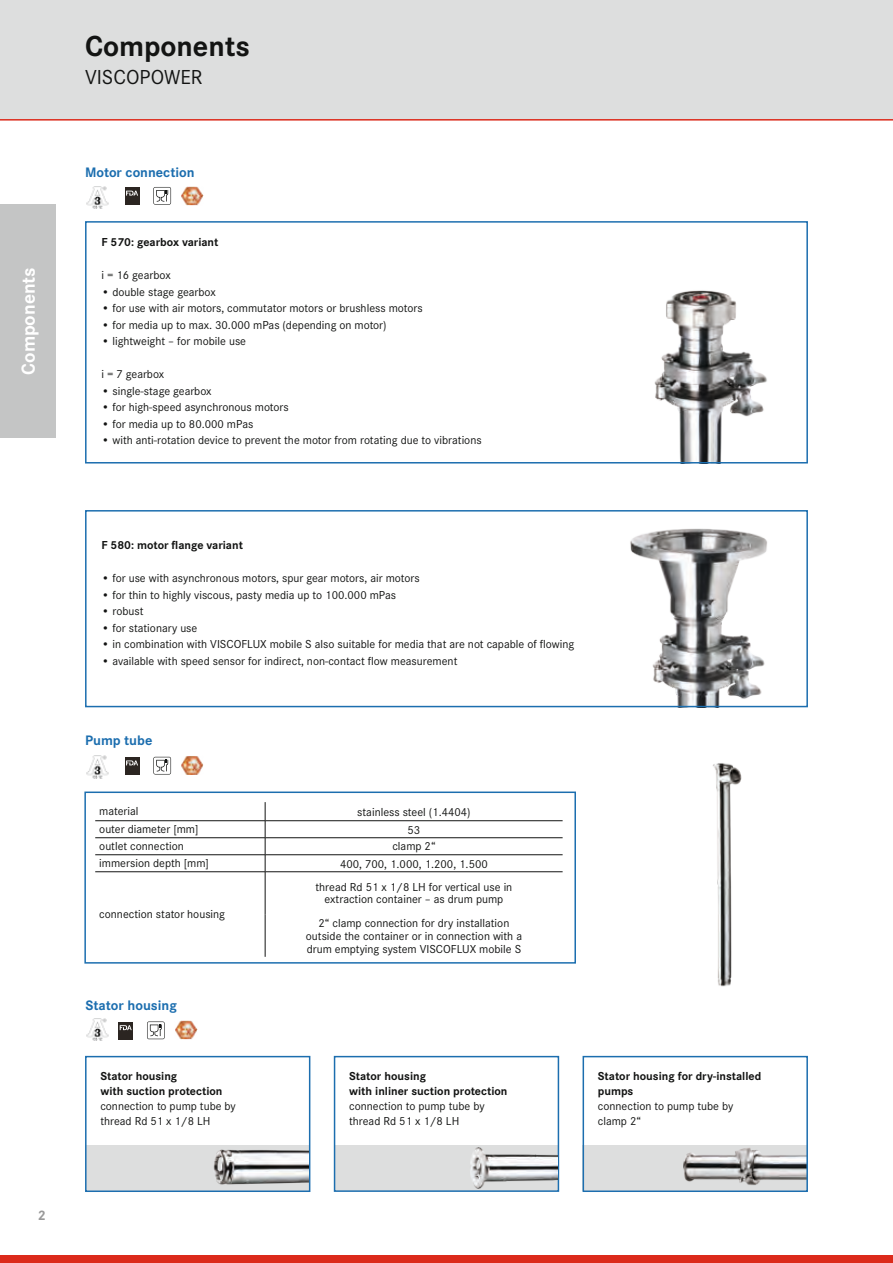
<style>
.page{position:relative;width:893px;height:1263px;background:#fff}
.page>*{position:absolute;margin:0;border:0;box-sizing:border-box;transform-origin:0 0}
.t1{font:700 30px "Corporate S";color:#131413}
.t2{font:21px "Corporate S";color:#131413}
.t3{font:700 19.5px "Corporate S";color:#fff}
.t4{font:700 14.25px "Corporate S";color:#1c6eaf}
.t5{font:700 14.25px "Corporate S";color:#999}
.t6{font:12px/15px "Corporate S";color:#131413}
.t7{font:700 12px/15px "Corporate S";color:#131413}
</style>
<div class="page">
<div style="left:0;top:0;width:893px;height:120px;background:#dddede"></div>
<img style="left:654px;top:290px;width:113px;height:170px">
<img style="left:630px;top:528px;width:137px;height:176px">
<div style="left:583px;top:1145px;width:225px;height:45px;background:#dddede"></div>
<img style="left:683px;top:1148px;width:122px;height:38px">
<div style="left:335px;top:1145px;width:222px;height:45px;background:#dddede"></div>
<div style="left:87px;top:1145px;width:222px;height:45px;background:#dddede"></div>
<div style="left:85px;top:221px;width:723px;height:242px;border:2px solid #1c6eaf"></div>
<div style="left:85px;top:1056px;width:225px;height:136px;border:2px solid #1c6eaf"></div>
<div style="left:334px;top:1056px;width:225px;height:136px;border:2px solid #1c6eaf"></div>
<div style="left:583px;top:1056px;width:225px;height:136px;border:2px solid #1c6eaf"></div>
<div style="left:85px;top:510px;width:723px;height:197px;border:2px solid #1c6eaf"></div>
<div style="left:84px;top:791px;width:492px;height:172px;border:2px solid #1c6eaf"></div>
<hr style="left:95px;top:854px;width:170px;height:1px;background:#131413">
<hr style="left:265px;top:854px;width:298px;height:1px;background:#131413">
<hr style="left:95px;top:871px;width:170px;height:1px;background:#131413">
<hr style="left:265px;top:871px;width:298px;height:1px;background:#131413">
<hr style="left:265px;top:872px;width:1px;height:42px;background:#131413">
<hr style="left:265px;top:914px;width:1px;height:43px;background:#131413">
<hr style="left:95px;top:820px;width:170px;height:1px;background:#131413">
<hr style="left:265px;top:820px;width:298px;height:1px;background:#131413">
<hr style="left:95px;top:837px;width:170px;height:1px;background:#131413">
<hr style="left:265px;top:837px;width:298px;height:1px;background:#131413">
<svg style="left:265px;top:802px;width:1px;height:69px"></svg>
<img style="left:206px;top:1138px;width:103px;height:54px">
<img style="left:468px;top:1143px;width:90px;height:49px">
<div style="left:0;top:204px;width:55px;height:234px;background:#c4c5c5"></div>
<hr style="left:0;top:119px;width:893px;height:2px;background:#dc2a1b">
<div style="left:0;top:1255px;width:893px;height:8px;background:#dc2a1b"></div>
<img style="left:713px;top:763px;width:29px;height:224px">
<img style="left:181px;top:186px;width:23px;height:19px">
<svg style="left:153px;top:187px;width:18px;height:18px"></svg>
<div style="left:125px;top:187px;width:14px;height:18px;background:#2b2521"></div>
<svg style="left:126px;top:191px;width:12px;height:5px"></svg>
<img style="left:86px;top:186px;width:23px;height:22px">
<img style="left:181px;top:756px;width:22px;height:19px">
<svg style="left:153px;top:757px;width:18px;height:17px"></svg>
<div style="left:125px;top:757px;width:14px;height:18px;background:#2b2521"></div>
<svg style="left:126px;top:760px;width:12px;height:5px"></svg>
<img style="left:86px;top:756px;width:23px;height:22px">
<img style="left:86px;top:1018px;width:23px;height:23px">
<img style="left:175px;top:1020px;width:22px;height:20px">
<svg style="left:147px;top:1021px;width:18px;height:18px"></svg>
<div style="left:118px;top:1022px;width:15px;height:17px;background:#2b2521"></div>
<svg style="left:120px;top:1025px;width:12px;height:5px"></svg>
<h3 class="t3" style="left:15px;top:374px;width:109px;rotate:-90deg">Components</h3>
<p class="t5" style="left:38px;top:1206px;width:10px">2</p>
<h1 class="t1" style="left:85px;top:25px;width:167px">Components</h1>
<h2 class="t2" style="left:85px;top:63px;width:119px">VISCOPOWER</h2>
<p class="t4" style="left:85px;top:162px;width:111px">Motor connection</p>
<p class="t7" style="left:101px;top:234px;width:119px">F 570: gearbox variant</p>
<p class="t6" style="left:101px;top:267px;width:71px">i = 16 gearbox</p>
<p class="t6" style="left:101px;top:284px;width:116px">• double stage gearbox</p>
<p class="t6" style="left:101px;top:300px;width:323px">• for use with air motors, commutator motors or brushless motors</p>
<p class="t6" style="left:101px;top:317px;width:287px">• for media up to max. 30.000 mPas (depending on motor)</p>
<p class="t6" style="left:101px;top:333px;width:146px">• lightweight – for mobile use</p>
<p class="t6" style="left:101px;top:366px;width:64px">i = 7 gearbox</p>
<p class="t6" style="left:101px;top:383px;width:112px">• single-stage gearbox</p>
<p class="t6" style="left:101px;top:399px;width:189px">• for high-speed asynchronous motors</p>
<p class="t6" style="left:101px;top:416px;width:153px">• for media up to 80.000 mPas</p>
<p class="t6" style="left:101px;top:432px;width:382px">• with anti-rotation device to prevent the motor from rotating due to vibrations</p>
<p class="t7" style="left:101px;top:537px;width:143px">F 580: motor flange variant</p>
<p class="t6" style="left:101px;top:570px;width:320px">• for use with asynchronous motors, spur gear motors, air motors</p>
<p class="t6" style="left:101px;top:587px;width:296px">• for thin to highly viscous, pasty media up to 100.000 mPas</p>
<p class="t6" style="left:101px;top:603px;width:44px">• robust</p>
<p class="t6" style="left:101px;top:620px;width:97px">• for stationary use</p>
<p class="t6" style="left:101px;top:636px;width:474px">• in combination with VISCOFLUX mobile S also suitable for media that are not capable of flowing</p>
<p class="t6" style="left:101px;top:653px;width:358px">• available with speed sensor for indirect, non-contact flow measurement</p>
<p class="t4" style="left:85px;top:731px;width:69px">Pump tube</p>
<p class="t6" style="left:99px;top:803px;width:41px">material</p>
<p class="t6" style="left:357px;top:804px;width:115px">stainless steel (1.4404)</p>
<p class="t6" style="left:99px;top:821px;width:101px">outer diameter [mm]</p>
<p class="t6" style="left:408px;top:822px;width:14px">53</p>
<p class="t6" style="left:99px;top:838px;width:86px">outlet connection</p>
<p class="t6" style="left:392px;top:838px;width:45px">clamp 2“</p>
<p class="t6" style="left:99px;top:855px;width:111px">immersion depth [mm]</p>
<p class="t6" style="left:340px;top:856px;width:149px">400, 700, 1.000, 1.200, 1.500</p>
<p class="t6" style="left:99px;top:906px;width:127px">connection stator housing</p>
<p class="t4" style="left:85px;top:995px;width:93px">Stator housing</p>
<p class="t7" style="left:100px;top:1068px;width:124px">Stator housing<br>with suction protection</p>
<p class="t6" style="left:100px;top:1098px;width:137px">connection to pump tube by thread Rd 51 x 1/8 LH</p>
<p class="t6" style="left:316px;top:880px;width:198px;line-height:12.8px;text-align:center">thread Rd 51 x 1/8 LH for vertical use in extraction container – as drum pump</p>
<p class="t6" style="left:306px;top:916px;width:218px;line-height:12.8px;text-align:center">2“ clamp connection for dry installation outside the container or in connection with a drum emptying system VISCOFLUX mobile S</p>
<p class="t7" style="left:349px;top:1068px;width:160px">Stator housing<br>with inliner suction protection</p>
<p class="t6" style="left:349px;top:1098px;width:137px">connection to pump tube by thread Rd 51 x 1/8 LH</p>
<p class="t7" style="left:598px;top:1068px;width:165px">Stator housing for dry-installed pumps</p>
<p class="t6" style="left:598px;top:1098px;width:137px">connection to pump tube by clamp 2“</p>
</div>
